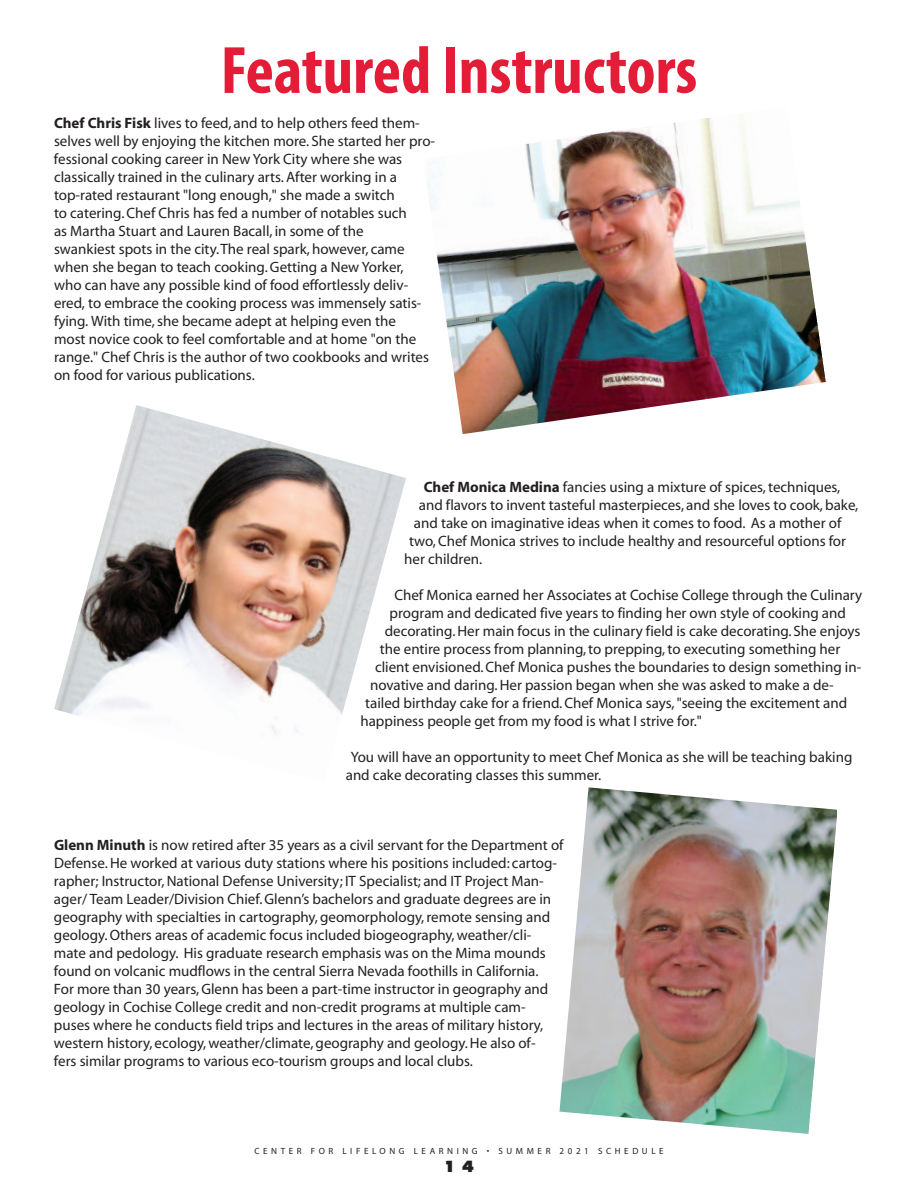
<style>
.page{position:relative;width:918px;height:1188px;background:#fff}
.page>*{position:absolute;margin:0;border:0;box-sizing:border-box;transform-origin:0 0}
.t1{font:700 condensed 67.5px "Myriad Pro";color:#e31c37}
.t2{font:15px/18px "Myriad";color:#231f20}
.t3{font:800 15px "Futura";color:#231f20}
.t4{font:9px "Myriad";letter-spacing:.4em;color:#231f20}
.s1{font-weight:700}
</style>
<div class="page">
<img style="left:54px;top:405px;width:352px;height:330px">
<img style="left:427px;top:118px;width:399px;height:316px">
<img style="left:559px;top:787px;width:278px;height:347px">
<h1 class="t1" style="left:221px;top:46px;width:478px">Featured Instructors</h1>
<p class="t2" style="left:54px;top:115px;width:383px"><span class="s1">Chef Chris Fisk</span> lives to feed, and to help others feed them&shy;selves well by enjoying the kitchen more. She started her pro&shy;fessional cooking career in New York City where she was classically trained in the culinary arts.After working in a top-rated restaurant "long enough," she made a switch<br>to catering.Chef Chris has fed a number of notables such<br>as Martha Stuart and Lauren Bacall, in some of the<br>swankiest spots in the city.The real spark, however, came when she began to teach cooking.Getting a New Yorker,<br>who can have any possible kind of food effortlessly deliv&shy;ered, to embrace the cooking process was immensely satis&shy;fying. With time,she became adept at helping even the<br>most novice cook to feel comfortable and at home "on the range." Chef Chris is the author of two cookbooks and writes on food for various publications.</p>
<p class="t2" style="left:424px;top:479px;width:418px"><span class="s1">Chef Monica Medina</span> fancies using a mixture of spices,techniques,</p>
<p class="t2" style="left:419px;top:497px;width:441px">and flavors to invent tasteful masterpieces, and she loves to cook, bake,</p>
<p class="t2" style="left:414px;top:515px;width:429px">and take on imaginative ideas when it comes to food. As a mother of</p>
<p class="t2" style="left:409px;top:533px;width:439px">two,Chef Monica strives to include healthy and resourceful options for</p>
<p class="t2" style="left:404px;top:551px;width:80px">her children.</p>
<p class="t2" style="left:394px;top:587px;width:469px">Chef Monica earned her Associates at Cochise College through the Culinary</p>
<p class="t2" style="left:390px;top:605px;width:458px">program and dedicated five years to finding her own style of cooking and</p>
<p class="t2" style="left:385px;top:623px;width:477px">decorating.Her main focus in the culinary field is cake decorating. She enjoys</p>
<p class="t2" style="left:380px;top:641px;width:462px">the entire process from planning,to prepping,to executing something her</p>
<p class="t2" style="left:375px;top:659px;width:488px">client envisioned.Chef Monica pushes the boundaries to design something in-</p>
<p class="t2" style="left:370px;top:677px;width:465px">novative and daring.Her passion began when she was asked to make a de-</p>
<p class="t2" style="left:365px;top:695px;width:483px">tailed birthday cake for a friend.Chef Monica says,"seeing the excitement and</p>
<p class="t2" style="left:360px;top:713px;width:343px">happiness people get from my food is what I strive for."</p>
<p class="t2" style="left:346px;top:749px;width:508px;text-indent:5px">You will have an opportunity to meet Chef Monica as she will be teaching baking and cake decorating classes this summer.</p>
<p class="t2" style="left:54px;top:837px;width:511px"><span class="s1">Glenn Minuth</span> is now retired after 35 years as a civil servant for the Department of Defense.He worked at various duty stations where his positions included: cartog&shy;rapher; Instructor,National Defense University; IT Specialist; and IT Project Man&shy;ager/ Team Leader/Division Chief.Glenn’s bachelors and graduate degrees are in geography with specialties in cartography, geomorphology,remote sensing and geology.Others areas of academic focus included biogeography,weather/cli&shy;mate and pedology. His graduate research emphasis was on the Mima mounds found on volcanic mudflows in the central Sierra Nevada foothills in California.<br>For more than 30 years,Glenn has been a part-time instructor in geography and geology in Cochise College credit and non-credit programs at multiple cam&shy;puses where he conducts field trips and lectures in the areas of military history, western history, ecology,weather/climate, geography and geology.He also of-<br>fers similar programs to various eco-tourism groups and local clubs.</p>
<p class="t4" style="left:254px;top:1147px;width:411px">CENTER FOR LIFELONG LEARNING • SUMMER 2021 SCHEDULE</p>
<p class="t3" style="left:444px;top:1160px;width:32px">1 4</p>
</div>
